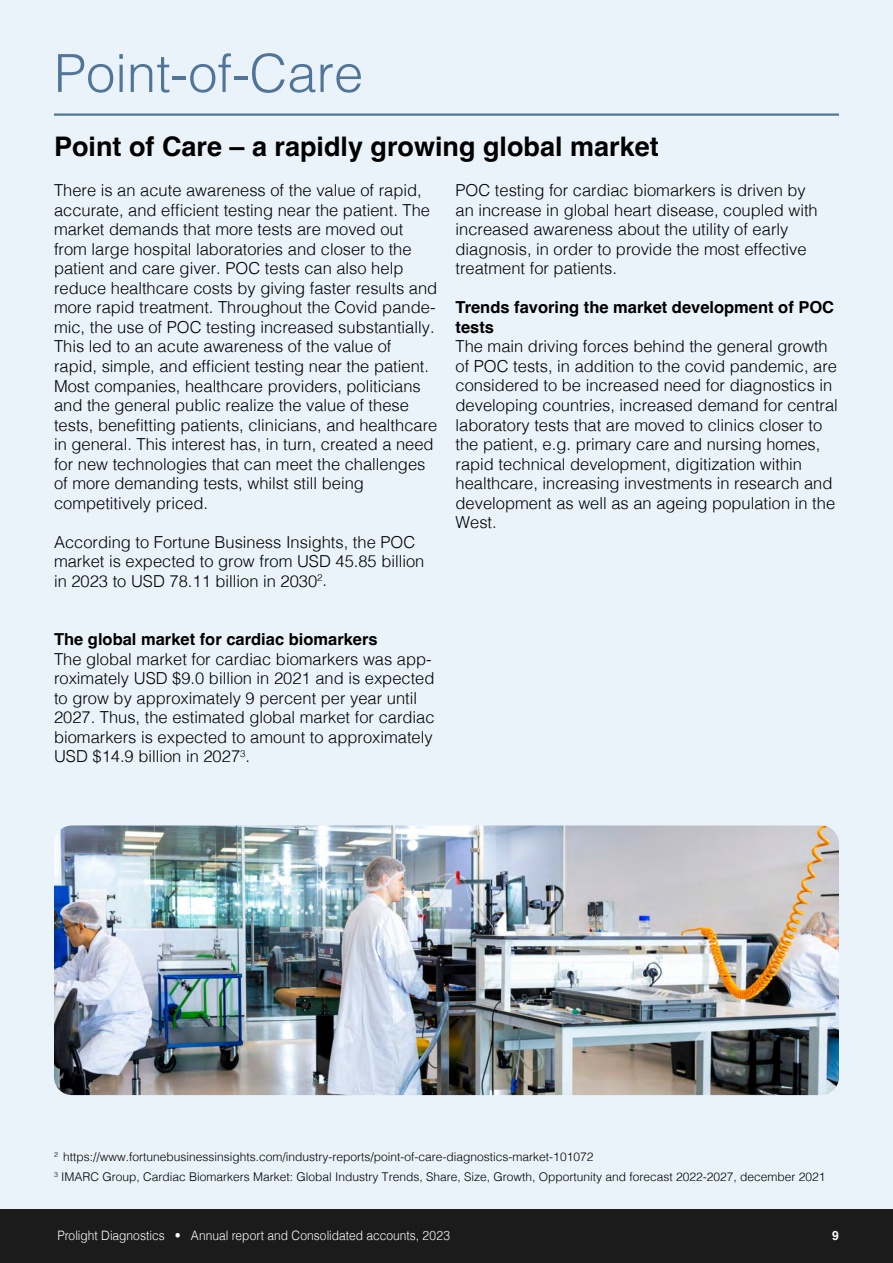
<style>
.page{position:relative;width:893px;height:1263px;background:#fff}
.page>*{position:absolute;margin:0;border:0;box-sizing:border-box;transform-origin:0 0}
.t1{font:300 52.5px "Helvetica";color:#517599}
.t2{font:700 27px "Helvetica";color:#000}
.t3{font:300 16.5px/19.5px "Helvetica";color:#000}
.t4{font:700 16.5px/19.5px "Helvetica";color:#000}
.t5{font:300 12.9px "Helvetica";color:#fff;scale:.93 1}
.t6{font:700 12.9px "Helvetica";color:#fff;scale:.93 1}
.t7{font:300 12px/19.5px "Helvetica";color:#000}
</style>
<div class="page">
<div style="left:0;top:1209px;width:893px;height:54px;background:#1b1b1b"></div>
<div style="left:0;top:0;width:893px;height:1209px;background:#eaf2fa"></div>
<img style="left:54px;top:825px;width:785px;height:270px">
<hr style="left:54px;top:113px;width:785px;height:3px;background:#517599">
<h1 class="t1" style="left:54px;top:29px;width:311px">Point-of-Care</h1>
<h2 class="t2" style="left:54px;top:125px;width:606px">Point of Care – a rapidly growing global market</h2>
<p class="t3" style="left:54px;top:180px;width:385px">There is an acute awareness of the value of rapid, accurate, and efficient testing near the patient. The market demands that more tests are moved out from large hospital laboratories and closer to the patient and care giver. POC tests can also help reduce healthcare costs by giving faster results and more rapid treatment. Throughout the Covid pande&shy;mic, the use of POC testing increased substantially.<br>This led to an acute awareness of the value of rapid, simple, and efficient testing near the patient.<br>Most companies, healthcare providers, politicians and the general public realize the value of these tests, benefitting patients, clinicians, and healthcare in general. This interest has, in turn, created a need for new technologies that can meet the challenges of more demanding tests, whilst still being competitively priced.</p>
<p class="t3" style="left:54px;top:531px;width:372px">According to Fortune Business Insights, the POC market is expected to grow from USD 45.85 billion in 2023 to USD 78.11 billion in 2030<sup>2</sup>.</p>
<p class="t4" style="left:54px;top:630px;width:325px">The global market for cardiac biomarkers</p>
<p class="t3" style="left:54px;top:648px;width:382px">The global market for cardiac biomarkers was app&shy;roximately USD $9.0 billion in 2021 and is expected to grow by approximately 9 percent per year until 2027. Thus, the estimated global market for cardiac biomarkers is expected to amount to approximately USD $14.9 billion in 2027<sup>3</sup>.</p>
<p class="t3" style="left:455px;top:180px;width:364px">POC testing for cardiac biomarkers is driven by an increase in global heart disease, coupled with increased awareness about the utility of early diagnosis, in order to provide the most effective treatment for patients.</p>
<p class="t4" style="left:455px;top:298px;width:380px">Trends favoring the market development of POC tests</p>
<p class="t3" style="left:455px;top:336px;width:384px">The main driving forces behind the general growth of POC tests, in addition to the covid pandemic, are considered to be increased need for diagnostics in developing countries, increased demand for central laboratory tests that are moved to clinics closer to the patient, e.g. primary care and nursing homes, rapid technical development, digitization within healthcare, increasing investments in research and development as well as an ageing population in the West.</p>
<p class="t7" style="left:54px;top:1146px;width:773px"><sup>2</sup> https://www.fortunebusinessinsights.com/industry-reports/point-of-care-diagnostics-market-101072<br><sup>3</sup> IMARC Group, Cardiac Biomarkers Market: Global Industry Trends, Share, Size, Growth, Opportunity and forecast 2022-2027, december 2021</p>
<p class="t5" style="left:57px;top:1225px;width:424px">Prolight Diagnostics • Annual report and Consolidated accounts, 2023</p>
<p class="t6" style="left:832px;top:1225px;width:9px">9</p>
</div>
